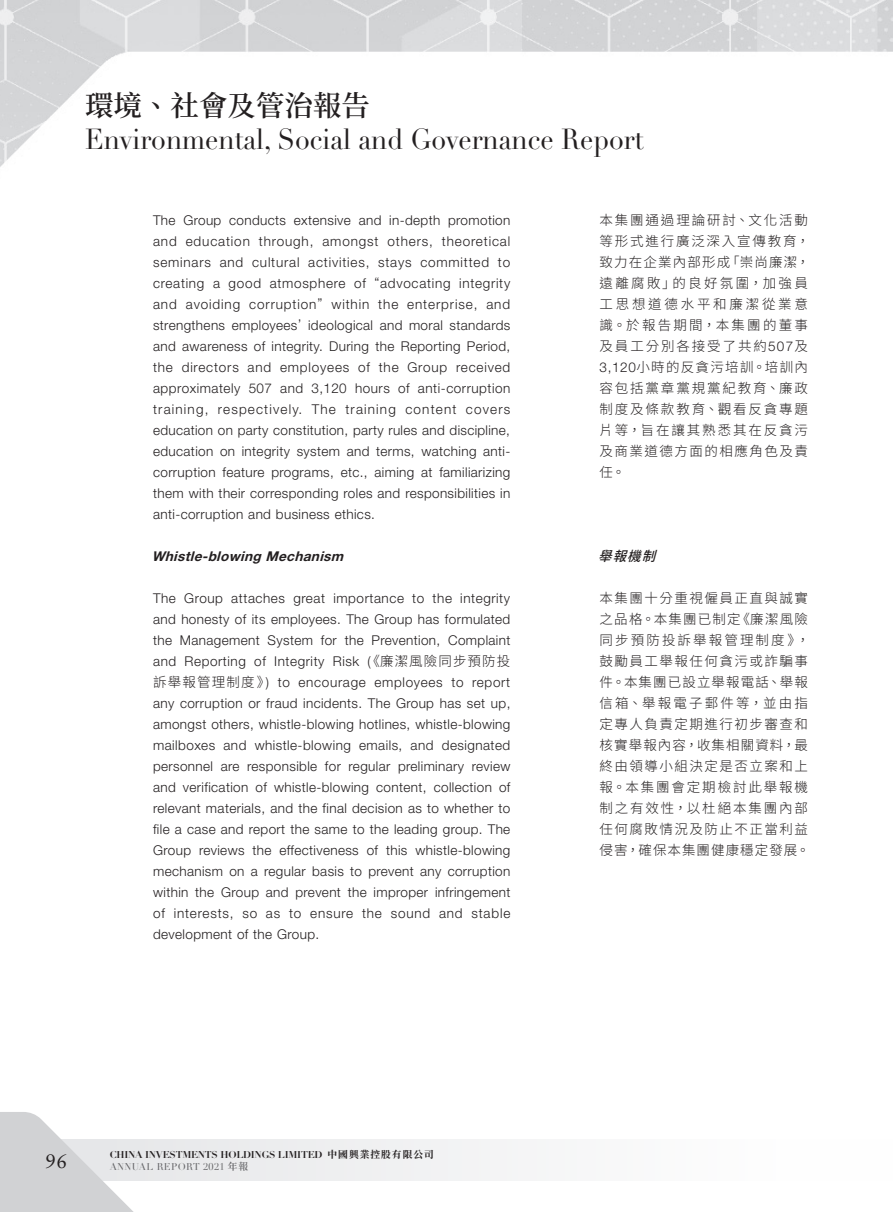
<style>
.page{position:relative;width:893px;height:1212px;background:#fff}
.page>*{position:absolute;margin:0;border:0;box-sizing:border-box;transform-origin:0 0}
.t1{font:28.5px "Didot LT Std";color:#231f20;scale:.93 1}
.t2{font:600 28.5px "Source Han Serif TC";color:#231f20}
.t3{font:19.5px "Sabon LT Std";color:#231f20}
.Body_Text{font:300 13.5px/21px "Helvetica Neue LT Std";letter-spacing:.03em;color:#231f20;text-align:justify}
.C_Body_Text{font:300 13.5px/21px "Source Han Sans TC";letter-spacing:.11em;color:#231f20}
.C_Body_Text-2{font:300 13.5px/21px "Source Han Sans TC";letter-spacing:.135em;color:#231f20}
.Heading_3{font:italic 700 13.5px "Helvetica Neue LT Std";color:#231f20}
.C_Heading_3{font:italic 500 13.5px "Source Han Sans TC";color:#231f20}
.t4{font:700 9.75px/12px "Didot LT Std";letter-spacing:-.02em;color:#231f20}
.s1{font-family:"Source Han Sans TC"}
.s2{font-family:"Source Han Serif TC"}
.s3{font-weight:400;color:#636366}
.s4{font-family:"Source Han Serif TC";font-weight:600;color:#636366}
.s5{font-family:"Helvetica Neue LT Std"}
</style>
<div class="page">
<div style="left:50px;top:1140px;width:843px;height:41px;background:#f5f5f6"></div>
<svg style="left:0;top:1112px;width:154px;height:100px"></svg>
<img style="left:0;top:0;width:893px;height:167px">
<h1 class="t2" style="left:85px;top:90px;width:286px">環境、社會及管治報告</h1>
<h1 class="t1" style="left:85px;top:122px;width:602px">Environmental, Social and Governance Report</h1>
<p class="Body_Text" style="left:153px;top:209px;width:359px">The Group conducts extensive and in-depth promotion and education through, amongst others, theoretical seminars and cultural activities, stays committed to creating a good atmosphere of “advocating integrity and avoiding corruption” within the enterprise, and strengthens employees’ ideological and moral standards and awareness of integrity. During the Reporting Period, the directors and employees of the Group received approximately 507 and 3,120 hours of anti-corruption training, respectively. The training content covers education on party constitution, party rules and discipline, education on integrity system and terms, watching anti&shy;corruption feature programs, etc., aiming at familiarizing them with their corresponding roles and responsibilities in anti-corruption and business ethics.</p>
<p class="Heading_3" style="left:152px;top:547px;width:197px">Whistle-blowing Mechanism</p>
<p class="Body_Text" style="left:153px;top:587px;width:359px">The Group attaches great importance to the integrity and honesty of its employees. The Group has formulated the Management System for the Prevention, Complaint and Reporting of Integrity Risk (<span class="s1">《廉潔風險同步預防投訴舉報管理制度》</span>) to encourage employees to report any corruption or fraud incidents. The Group has set up, amongst others, whistle-blowing hotlines, whistle-blowing mailboxes and whistle-blowing emails, and designated personnel are responsible for regular preliminary review and verification of whistle-blowing content, collection of relevant materials, and the final decision as to whether to file a case and report the same to the leading group. The Group reviews the effectiveness of this whistle-blowing mechanism on a regular basis to prevent any corruption within the Group and prevent the improper infringement of interests, so as to ensure the sound and stable development of the Group.</p>
<h2 class="t3" style="left:45px;top:1150px;width:24px">96</h2>
<p class="t4" style="left:110px;top:1149px;width:326px">CHINA INVESTMENTS HOLDINGS LIMITED <span class="s2">中國興業控股有限公司<br></span><span class="s3">ANNUAL REPORT 2021</span> <span class="s4">年報</span></p>
<p class="C_Body_Text-2" style="left:600px;top:209px;width:211px">本集團通過理論研討、文化活動等形式進行廣泛深入宣傳教育，致力在企業內部形成「崇尚廉潔，遠離腐敗」的良好氛圍，加強員工思想道德水平和廉潔從業意識。於報告期間，本集團的董事及員工分別各接受了共約<span class="s5">507</span>及<br><span class="s5">3,120</span>小時的反貪污培訓。培訓內容包括黨章黨規黨紀教育、廉政制度及條款教育、觀看反貪專題片等，旨在讓其熟悉其在反貪污及商業道德方面的相應角色及責任。</p>
<p class="C_Heading_3" style="left:598px;top:548px;width:69px">舉報機制</p>
<p class="C_Body_Text" style="left:600px;top:587px;width:211px">本集團十分重視僱員正直與誠實之品格。本集團已制定《廉潔風險同步預防投訴舉報管理制度》，鼓勵員工舉報任何貪污或詐騙事件。本集團已設立舉報電話、舉報信箱、舉報電子郵件等，並由指定專人負責定期進行初步審查和核實舉報內容，收集相關資料，最終由領導小組決定是否立案和上報。本集團會定期檢討此舉報機制之有效性，以杜絕本集團內部任何腐敗情況及防止不正當利益侵害，確保本集團健康穩定發展。</p>
</div>
